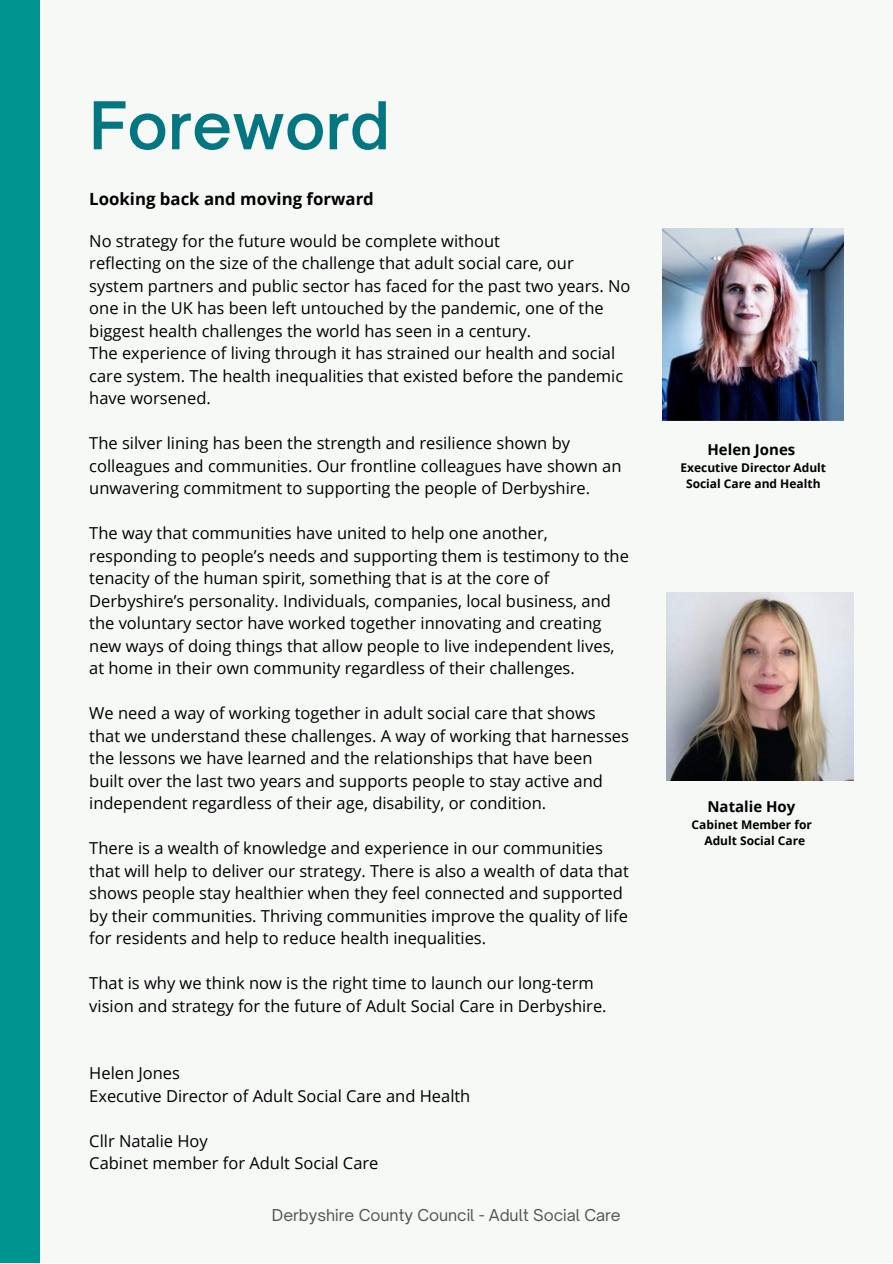
<style>
.page{position:relative;width:893px;height:1264px;background:#fff}
.page>*{position:absolute;margin:0;border:0;box-sizing:border-box;transform-origin:0 0}
.t1{font:600 63px "Open Sauce One";color:#037682}
.t2{font:700 16.8px "Open Sans";color:#000}
.t3{font:16.5px/22.5px "Open Sans";color:#000}
.t4{font:15.75px "Open Sauce One";color:#545454}
.t5{font:700 15px "Open Sans";color:#000}
.t6{font:700 12px/16px "Open Sans";color:#000;text-align:center}
</style>
<div class="page">
<div style="left:0;top:0;width:892px;height:1262px;background:#f7f9f7"></div>
<div style="left:0;top:0;width:39px;height:1262px;background:#009490"></div>
<img style="left:662px;top:228px;width:181px;height:192px">
<img style="left:666px;top:592px;width:187px;height:188px">
<h1 class="t1" style="left:89px;top:86px;width:302px">Foreword</h1>
<p class="t2" style="left:89px;top:187px;width:286px">Looking back and moving forward</p>
<p class="t3" style="left:89px;top:229px;width:542px">No strategy for the future would be complete without<br>reflecting on the size of the challenge that adult social care, our system partners and public sector has faced for the past two years. No one in the UK has been left untouched by the pandemic, one of the biggest health challenges the world has seen in a century.<br>The experience of living through it has strained our health and social care system. The health inequalities that existed before the pandemic have worsened.</p>
<p class="t3" style="left:89px;top:432px;width:533px">The silver lining has been the strength and resilience shown by colleagues and communities. Our frontline colleagues have shown an unwavering commitment to supporting the people of Derbyshire.</p>
<p class="t3" style="left:89px;top:521px;width:541px">The way that communities have united to help one another, responding to people’s needs and supporting them is testimony to the tenacity of the human spirit, something that is at the core of Derbyshire’s personality. Individuals, companies, local business, and the voluntary sector have worked together innovating and creating new ways of doing things that allow people to live independent lives, at home in their own community regardless of their challenges.</p>
<p class="t3" style="left:89px;top:701px;width:541px">We need a way of working together in adult social care that shows that we understand these challenges. A way of working that harnesses the lessons we have learned and the relationships that have been built over the last two years and supports people to stay active and independent regardless of their age, disability, or condition.</p>
<p class="t3" style="left:89px;top:836px;width:541px">There is a wealth of knowledge and experience in our communities that will help to deliver our strategy. There is also a wealth of data that shows people stay healthier when they feel connected and supported by their communities. Thriving communities improve the quality of life for residents and help to reduce health inequalities.</p>
<p class="t3" style="left:89px;top:971px;width:519px">That is why we think now is the right time to launch our long-term vision and strategy for the future of Adult Social Care in Derbyshire.</p>
<p class="t3" style="left:89px;top:1061px;width:382px">Helen Jones<br>Executive Director of Adult Social Care and Health</p>
<p class="t3" style="left:89px;top:1128px;width:291px">Cllr Natalie Hoy<br>Cabinet member for Adult Social Care</p>
<p class="t4" style="left:272px;top:1205px;width:350px">Derbyshire County Council - Adult Social Care</p>
<p class="t5" style="left:707px;top:439px;width:89px">Helen Jones</p>
<p class="t6" style="left:680px;top:459px;width:147px">Executive Director Adult<br>Social Care and Health</p>
<p class="t5" style="left:707px;top:795px;width:89px">Natalie Hoy</p>
<p class="t6" style="left:691px;top:816px;width:122px">Cabinet Member for<br>Adult Social Care</p>
</div>
